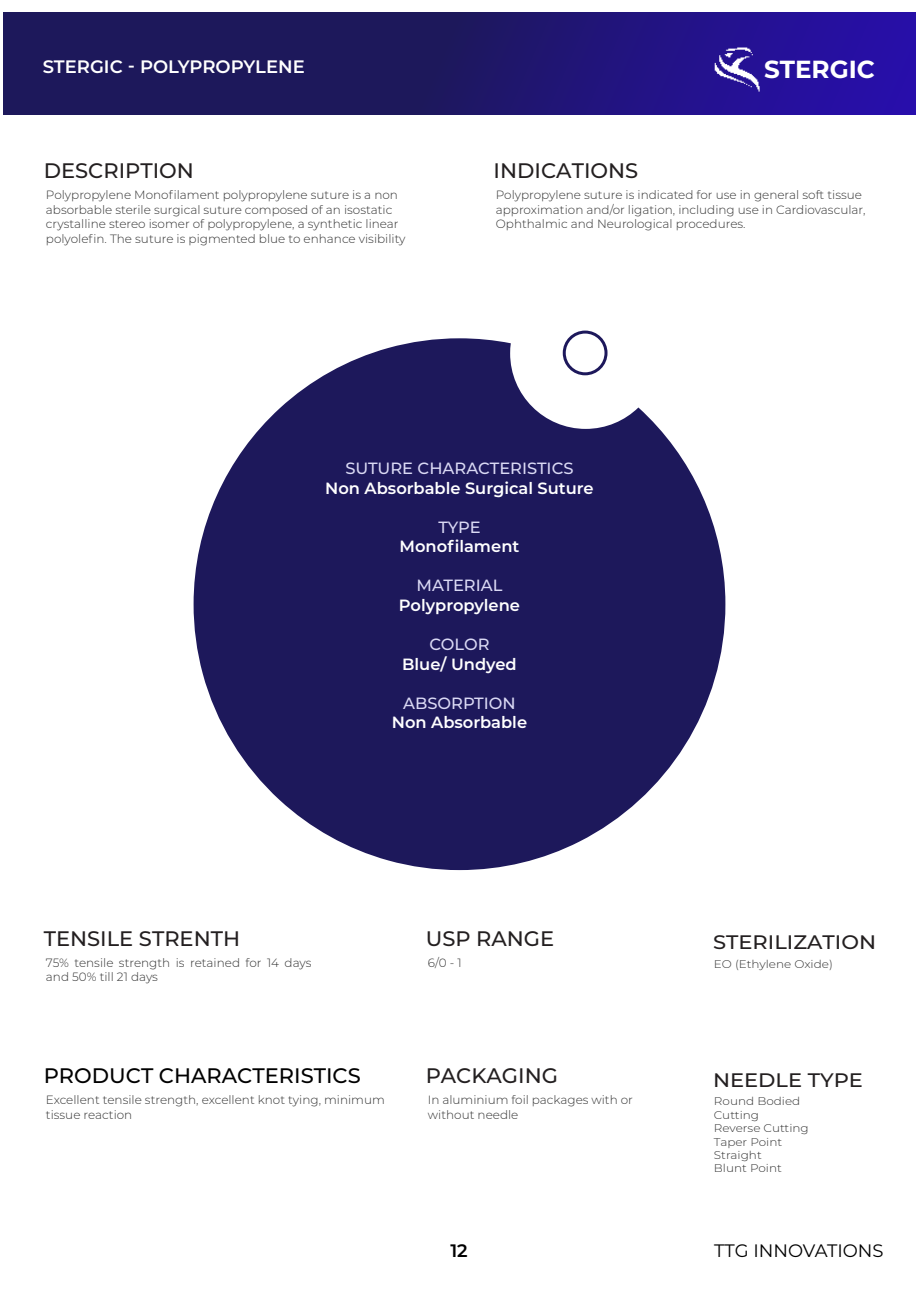
<style>
.page{position:relative;width:919px;height:1289px;background:#fff}
.page>*{position:absolute;margin:0;border:0;box-sizing:border-box;transform-origin:0 0}
.t1{font:700 24.75px "Montserrat";color:#fff}
.t2{font:500 21px "Montserrat";color:#231f20}
.t3{font:500 21px "Montserrat";color:#000}
.t4{font:500 19.5px "Montserrat";color:#231f20;scale:1.07 1}
.t5{font:600 18px "Montserrat";color:#fff}
.t6{font:18px "Montserrat";color:#000}
.t7{font:600 18px "Montserrat";color:#000}
.t8{font:600 16.2px "Montserrat";color:#fff}
.t9{font:500 16.2px "Montserrat";color:#dad9f4}
.t10{font:300 12px/14.4px "Montserrat";color:#333}
.t11{font:300 11.1px/13.4px "Montserrat";color:#333;scale:1.07 1}
</style>
<div class="page">
<svg style="left:4px;top:13px;width:911px;height:102px;background:#1f1570"></svg>
<svg style="left:193px;top:338px;width:532px;height:532px;fill:#1d185b"></svg>
<div style="left:562px;top:330px;width:45px;height:45px;border:3px solid #1d185b;border-radius:50%"></div>
<img style="left:708px;top:42px;width:54px;height:54px">
<h3 class="t5" style="left:43px;top:58px;width:263px">STERGIC - POLYPROPYLENE</h3>
<h2 class="t2" style="left:44px;top:160px;width:152px">DESCRIPTION</h2>
<h2 class="t2" style="left:493px;top:160px;width:146px">INDICATIONS</h2>
<h1 class="t1" style="left:764px;top:55px;width:112px">STERGIC</h1>
<p class="t10" style="left:46px;top:188px;width:361px">Polypropylene Monofilament polypropylene suture is a non absorbable sterile surgical suture composed of an isostatic crystalline stereo isomer of polypropylene, a synthetic linear polyolefin. The suture is pigmented blue to enhance visibility</p>
<p class="t10" style="left:496px;top:188px;width:371px">Polypropylene suture is indicated for use in general soft tissue approximation and/or ligation, including use in Cardiovascular,<br>Ophthalmic and Neurological procedures.</p>
<h3 class="t9" style="left:345px;top:460px;width:229px">SUTURE CHARACTERISTICS</h3>
<h3 class="t8" style="left:325px;top:480px;width:270px">Non Absorbable Surgical Suture</h3>
<h3 class="t9" style="left:438px;top:519px;width:44px">TYPE</h3>
<h3 class="t8" style="left:399px;top:538px;width:121px">Monofilament</h3>
<h3 class="t9" style="left:416px;top:578px;width:87px">MATERIAL</h3>
<h3 class="t8" style="left:399px;top:597px;width:123px">Polypropylene</h3>
<h3 class="t9" style="left:429px;top:636px;width:62px">COLOR</h3>
<h3 class="t8" style="left:402px;top:656px;width:116px">Blue/ Undyed</h3>
<h3 class="t9" style="left:403px;top:695px;width:114px">ABSORPTION</h3>
<h3 class="t8" style="left:392px;top:714px;width:137px">Non Absorbable</h3>
<h2 class="t2" style="left:44px;top:927px;width:198px">TENSILE STRENTH</h2>
<p class="t10" style="left:46px;top:955px;width:267px">75% tensile strength is retained for 14 days and 50% till 21 days</p>
<h2 class="t2" style="left:425px;top:927px;width:130px">USP RANGE</h2>
<p class="t10" style="left:428px;top:955px;width:35px">6/0 - 1</p>
<h3 class="t4" style="left:713px;top:932px;width:154px">STERILIZATION</h3>
<p class="t11" style="left:713px;top:957px;width:113px">EO (Ethylene Oxide)</p>
<h2 class="t3" style="left:44px;top:1065px;width:318px">PRODUCT CHARACTERISTICS</h2>
<p class="t10" style="left:46px;top:1093px;width:340px">Excellent tensile strength, excellent knot tying, minimum tissue reaction</p>
<h2 class="t2" style="left:425px;top:1065px;width:134px">PACKAGING</h2>
<h3 class="t4" style="left:713px;top:1070px;width:142px">NEEDLE TYPE</h3>
<p class="t10" style="left:428px;top:1093px;width:206px">In aluminium foil packages with or without needle</p>
<p class="t11" style="left:713px;top:1095px;width:90px">Round Bodied<br>Cutting<br>Reverse Cutting<br>Taper Point<br>Straight<br>Blunt Point</p>
<h3 class="t7" style="left:450px;top:1241px;width:19px">12</h3>
<h3 class="t6" style="left:714px;top:1241px;width:171px">TTG INNOVATIONS</h3>
</div>
